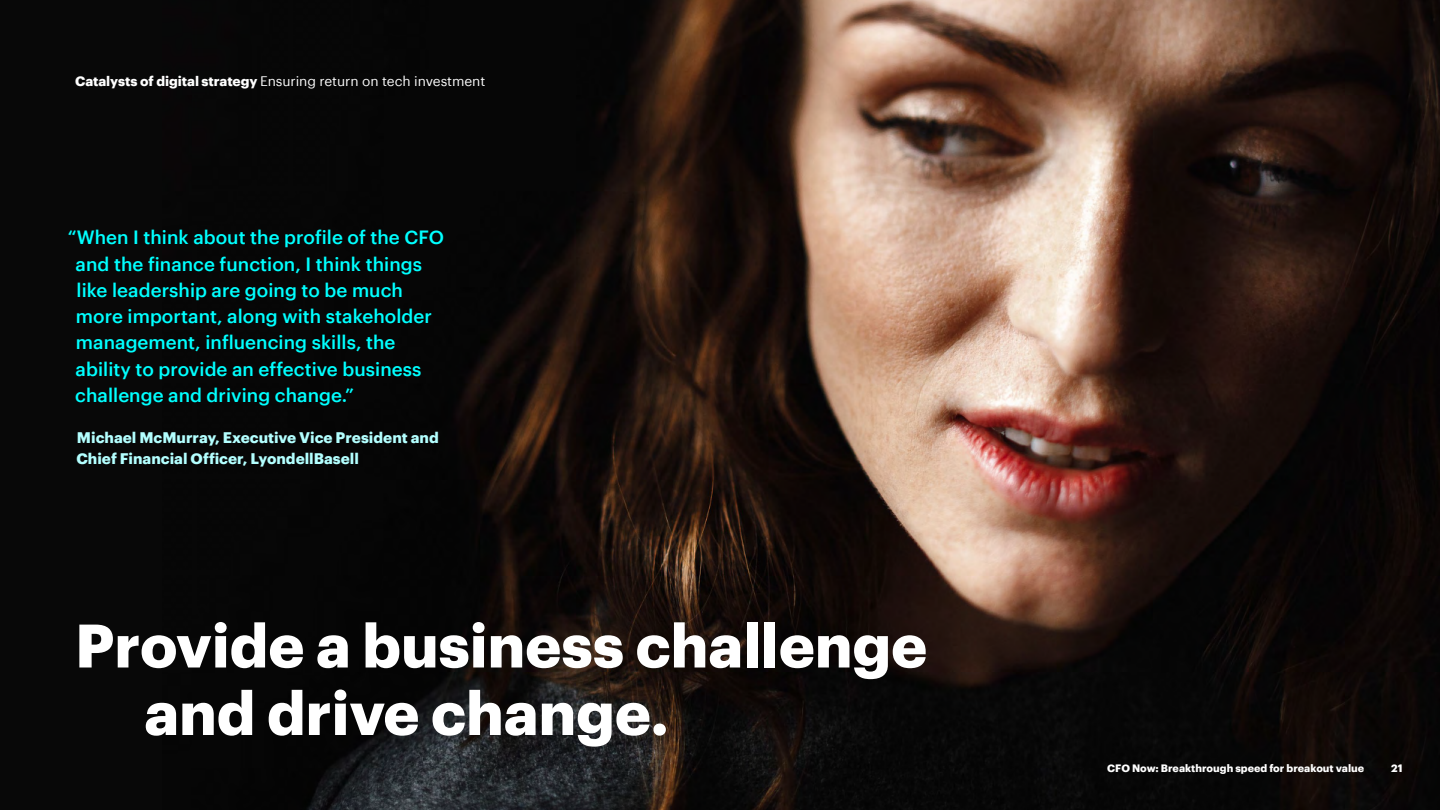
<style>
.page{position:relative;width:1440px;height:810px;background:#080808}
.page>*{position:absolute;margin:0;border:0;box-sizing:border-box;transform-origin:0 0}
.t1{font:700 60px/67.5px "Graphik";letter-spacing:-.005em;color:#fff}
.t2{font:500 18.75px/26.2px "Graphik";color:#0ff}
.t3{font:700 15px/21px "Graphik";color:#b3ffff}
.t4{font:13.5px "Graphik";letter-spacing:-.005em;color:#fff}
.t5{font:700 10.5px "Graphik";color:#fff}
.s1{font-weight:700}
</style>
<div class="page">
<img style="left:308px;top:0;width:1132px;height:810px">
<p class="t4" style="left:75px;top:71px;width:412px"><span class="s1">Catalysts of digital strategy</span> Ensuring return on tech investment</p>
<p class="t2" style="left:75px;top:223px;width:370px;text-indent:-7px">“When I think about the profile of the CFO and the finance function, I think things like leadership are going to be much more important, along with stakeholder management, influencing skills, the ability to provide an effective business challenge and driving change.”</p>
<p class="t3" style="left:76px;top:426px;width:364px">Michael McMurray, Executive Vice President and<br>Chief Financial Officer, LyondellBasell</p>
<h1 class="t1" style="left:144px;top:607px;width:785px;text-indent:-69px">Provide a business challenge and drive change.</h1>
<p class="t5" style="left:1107px;top:760px;width:258px">CFO Now: Breakthrough speed for breakout value</p>
<p class="t5" style="left:1391px;top:760px;width:13px">21</p>
</div>
